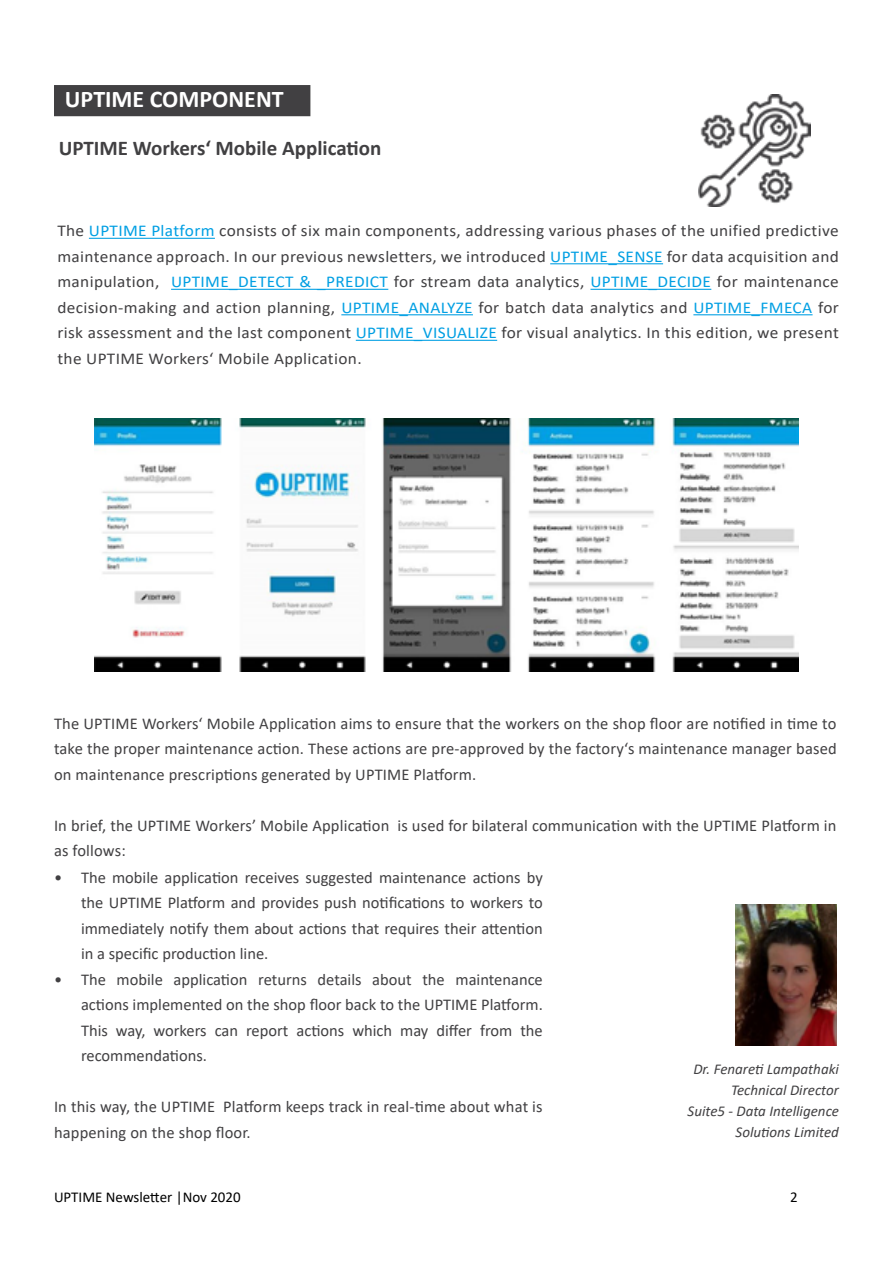
<style>
.page{position:relative;width:893px;height:1263px;background:#fff}
.page>*{position:absolute;margin:0;border:0;box-sizing:border-box;transform-origin:0 0}
.t1{font:700 24px "Calibri";color:#fff}
.t2{font:700 21px "Calibri";color:#414042}
.t3{font:16.5px/25.5px "Calibri";letter-spacing:.01em;color:#414042;text-align:justify}
.t4{font:16.5px/25.5px "Calibri";letter-spacing:.01em;color:#414042;text-align:justify;scale:1.05 1}
.t5{font:italic 15px/21px "Calibri";color:#414042;text-align:right}
.t6{font:15px "Calibri";color:#000}
.s1{color:#009fe3}
</style>
<div class="page">
<hr style="left:89px;top:238px;width:126px;height:1px;background:#009fe3">
<hr style="left:550px;top:263px;width:113px;height:1px;background:#009fe3">
<hr style="left:171px;top:289px;width:217px;height:1px;background:#009fe3">
<hr style="left:590px;top:289px;width:121px;height:1px;background:#009fe3">
<hr style="left:341px;top:314px;width:132px;height:1px;background:#009fe3">
<hr style="left:693px;top:314px;width:120px;height:1px;background:#009fe3">
<hr style="left:356px;top:340px;width:141px;height:1px;background:#009fe3">
<img style="left:699px;top:95px;width:112px;height:112px">
<div style="left:54px;top:85px;width:256px;height:31px;background:#414042"></div>
<img style="left:94px;top:418px;width:705px;height:254px">
<img style="left:736px;top:905px;width:101px;height:140px">
<h1 class="t1" style="left:65px;top:82px;width:220px">UPTIME COMPONENT</h1>
<p class="t2" style="left:59px;top:133px;width:324px">UPTIME Workers‘ Mobile Application</p>
<p class="t4" style="left:57px;top:218px;width:746px">The <span class="s1">UPTIME Platform</span> consists of six main components, addressing various phases of the unified predictive maintenance approach. In our previous newsletters, we introduced <span class="s1">UPTIME_SENSE</span> for data acquisition and manipulation, <span class="s1">UPTIME_DETECT &amp; _PREDICT</span> for stream data analytics, <span class="s1">UPTIME_DECIDE</span> for maintenance decision-making and action planning, <span class="s1">UPTIME_ANALYZE</span> for batch data analytics and <span class="s1">UPTIME_FMECA</span> for risk assessment and the last component <span class="s1">UPTIME_VISUALIZE</span> for visual analytics. In this edition, we present the UPTIME Workers‘ Mobile Application.</p>
<p class="t3" style="left:54px;top:710px;width:784px">The UPTIME Workers‘ Mobile Application aims to ensure that the workers on the shop floor are notified in time to take the proper maintenance action. These actions are pre-approved by the factory‘s maintenance manager based on maintenance prescriptions generated by UPTIME Platform.</p>
<p class="t3" style="left:54px;top:812px;width:784px">In brief, the UPTIME Workers’ Mobile Application is used for bilateral communication with the UPTIME Platform in as follows:</p>
<p class="t3" style="left:81px;top:864px;width:463px;text-indent:-27px">• The mobile application receives suggested maintenance actions by the UPTIME Platform and provides push notifications to workers to immediately notify them about actions that requires their attention in a specific production line.</p>
<p class="t3" style="left:81px;top:966px;width:463px;text-indent:-27px">• The mobile application returns details about the maintenance actions implemented on the shop floor back to the UPTIME Platform.<br>This way, workers can report actions which may differ from the recommendations.</p>
<p class="t3" style="left:54px;top:1093px;width:490px">In this way, the UPTIME Platform keeps track in real-time about what is happening on the shop floor.</p>
<p class="t5" style="left:688px;top:1058px;width:153px">Dr. Fenareti Lampathaki<br>Technical Director<br>Suite5 - Data Intelligence<br>Solutions Limited</p>
<p class="t6" style="left:54px;top:1186px;width:188px">UPTIME Newsletter |Nov 2020</p>
<p class="t6" style="left:790px;top:1186px;width:9px">2</p>
</div>
